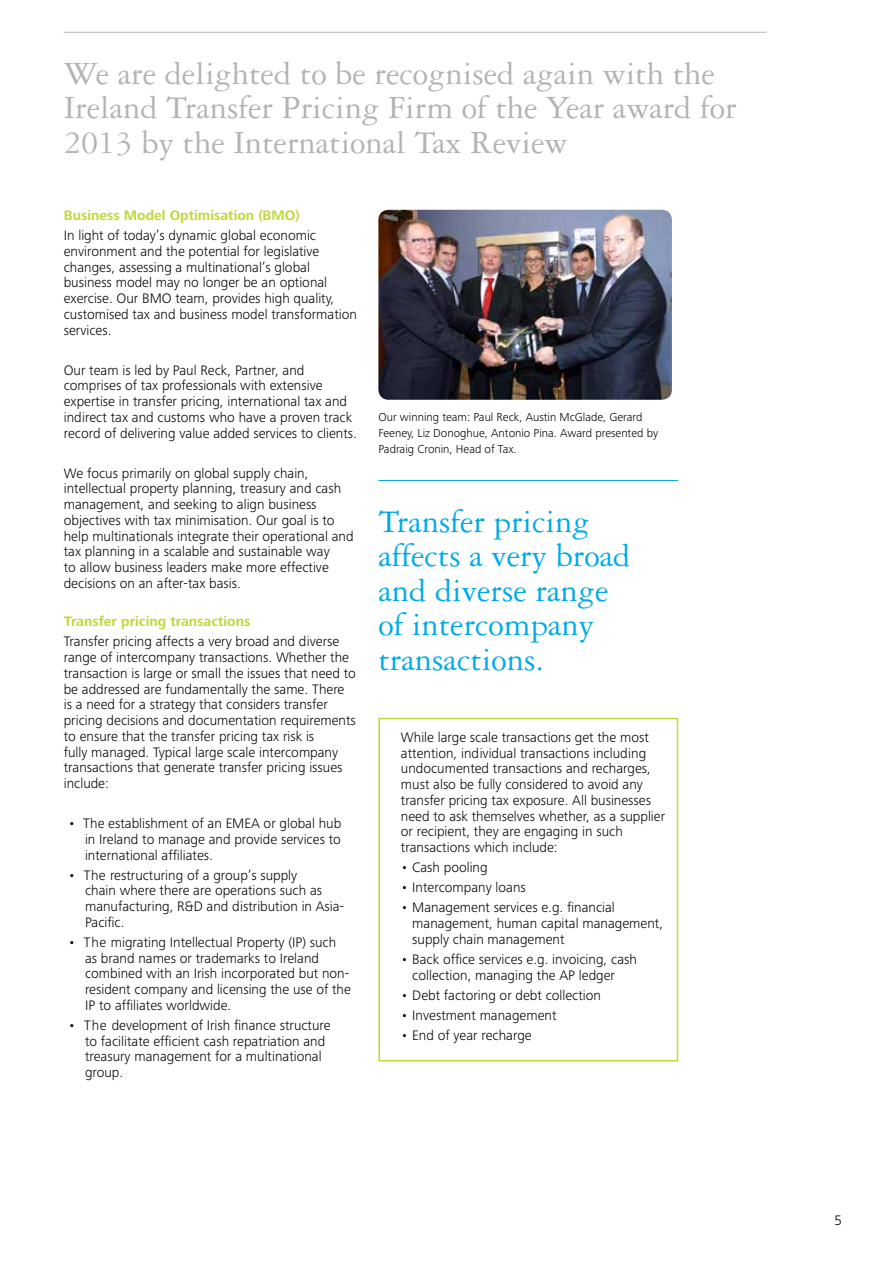
<style>
.page{position:relative;width:893px;height:1263px;background:#fff}
.page>*{position:absolute;margin:0;border:0;box-sizing:border-box;transform-origin:0 0}
.t1{font:34.5px/34.5px "Garamond 3 LT Std";color:#b1b4b6}
.t2{font:34.5px/34.5px "Garamond 3 LT Std";color:#00aae7}
.t3{font:300 14.25px/15.8px "Frutiger Next Pro";color:#000}
.t4{font:700 14.25px "Frutiger Next Pro";color:#c1d837}
.t5{font:300 12px/15.8px "Frutiger Next Pro";color:#000}
</style>
<div class="page">
<div style="left:378px;top:718px;width:300px;height:343px;border:2px solid #c1d837"></div>
<hr style="left:378px;top:480px;width:300px;height:1px;background:#00aae7">
<hr style="left:64px;top:32px;width:702px;height:1px;background:#b1b4b6">
<img style="left:378px;top:210px;width:294px;height:190px">
<h1 class="t1" style="left:64px;top:56px;width:674px">We are delighted to be recognised again with the<br>Ireland Transfer Pricing Firm of the Year award for<br>2013 by the International Tax Review</h1>
<p class="t4" style="left:64px;top:207px;width:237px">Business Model Optimisation (BMO)</p>
<p class="t3" style="left:64px;top:227px;width:295px">In light of today’s dynamic global economic environment and the potential for legislative changes, assessing a multinational’s global business model may no longer be an optional exercise. Our BMO team, provides high quality, customised tax and business model transformation services.</p>
<p class="t3" style="left:64px;top:362px;width:295px">Our team is led by Paul Reck, Partner, and comprises of tax professionals with extensive expertise in transfer pricing, international tax and indirect tax and customs who have a proven track record of delivering value added services to clients.</p>
<p class="t3" style="left:64px;top:465px;width:291px">We focus primarily on global supply chain, intellectual property planning, treasury and cash management, and seeking to align business objectives with tax minimisation. Our goal is to help multinationals integrate their operational and tax planning in a scalable and sustainable way<br>to allow business leaders make more effective decisions on an after-tax basis.</p>
<p class="t4" style="left:64px;top:613px;width:188px">Transfer pricing transactions</p>
<p class="t3" style="left:64px;top:634px;width:294px">Transfer pricing affects a very broad and diverse range of intercompany transactions. Whether the transaction is large or small the issues that need to be addressed are fundamentally the same. There is a need for a strategy that considers transfer pricing decisions and documentation requirements to ensure that the transfer pricing tax risk is<br>fully managed. Typical large scale intercompany transactions that generate transfer pricing issues include:</p>
<p class="t3" style="left:85px;top:815px;width:258px;text-align:justify;text-indent:-17px">• The establishment of an EMEA or global hub in Ireland to manage and provide services to international affiliates.</p>
<p class="t3" style="left:85px;top:867px;width:261px;text-indent:-17px">• The restructuring of a group’s supply<br>chain where there are operations such as manufacturing, R&amp;D and distribution in Asia-Pacific.</p>
<p class="t3" style="left:85px;top:934px;width:267px;text-indent:-17px">• The migrating Intellectual Property (IP) such as brand names or trademarks to Ireland combined with an Irish incorporated but non&shy;resident company and licensing the use of the IP to affiliates worldwide.</p>
<p class="t3" style="left:85px;top:1017px;width:247px;text-indent:-17px">• The development of Irish finance structure to facilitate efficient cash repatriation and treasury management for a multinational group.</p>
<p class="t5" style="left:378px;top:409px;width:281px">Our winning team: Paul Reck, Austin McGlade, Gerard<br>Feeney, Liz Donoghue, Antonio Pina. Award presented by<br>Padraig Cronin, Head of Tax.</p>
<h1 class="t2" style="left:378px;top:504px;width:253px">Transfer pricing affects a very broad and diverse range of intercompany transactions.</h1>
<p class="t3" style="left:401px;top:729px;width:266px">While large scale transactions get the most attention, individual transactions including undocumented transactions and recharges, must also be fully considered to avoid any transfer pricing tax exposure. All businesses need to ask themselves whether, as a supplier or recipient, they are engaging in such transactions which include:</p>
<p class="t3" style="left:401px;top:860px;width:88px">• Cash pooling</p>
<p class="t3" style="left:401px;top:880px;width:126px">• Intercompany loans</p>
<p class="t3" style="left:412px;top:900px;width:252px;text-indent:-11px">• Management services e.g. financial management, human capital management, supply chain management</p>
<p class="t3" style="left:412px;top:951px;width:226px;text-indent:-11px">• Back office services e.g. invoicing, cash collection, managing the AP ledger</p>
<p class="t3" style="left:401px;top:987px;width:202px">• Debt factoring or debt collection</p>
<p class="t3" style="left:401px;top:1007px;width:157px">• Investment management</p>
<p class="t3" style="left:401px;top:1027px;width:132px">• End of year recharge</p>
<p class="t3" style="left:834px;top:1213px;width:9px">5</p>
</div>
